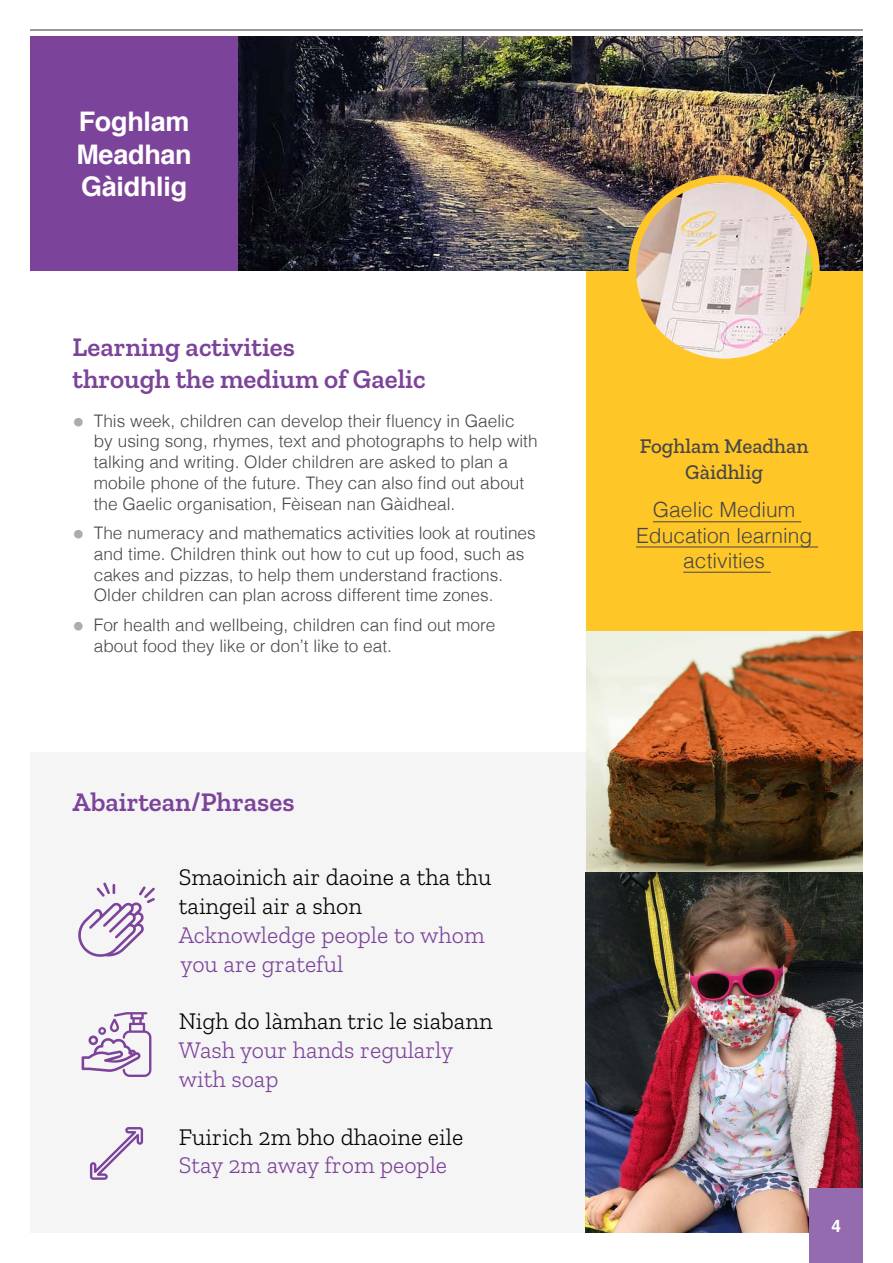
<style>
.page{position:relative;width:893px;height:1263px;background:#fff}
.page>*{position:absolute;margin:0;border:0;box-sizing:border-box;transform-origin:0 0}
.headers{font:600 27px/32.4px "Zilla Slab";color:#7c439a}
.header_2{font:700 27px/32.4px "Helvetica";letter-spacing:-.01em;color:#fff;text-align:justify}
.t1{font:300 24px/28.8px "Zilla Slab";color:#000}
.t2{font:300 24px/28.8px "Zilla Slab";color:#7c439a}
.Normal_text{font:300 21px/25.2px "Helvetica";color:#474747;text-align:center}
.Normal_text-2{font:500 21px/25.2px "Zilla Slab";color:#474747;text-align:center}
.t3{font:300 17.25px/20.7px "Helvetica";color:#474747}
.Normal_text-3{font:700 17.25px "Helvetica";color:#fff}
.s1{font-size:24px;color:#adadad}
</style>
<div class="page">
<div style="left:585px;top:271px;width:278px;height:360px;background:#ffc628"></div>
<hr style="left:653px;top:521px;width:148px;height:1px;background:#474747">
<hr style="left:636px;top:547px;width:182px;height:1px;background:#474747">
<hr style="left:683px;top:572px;width:88px;height:1px;background:#474747">
<img style="left:585px;top:631px;width:278px;height:602px">
<div style="left:30px;top:752px;width:555px;height:481px;background:#f5f5f5"></div>
<div style="left:30px;top:36px;width:208px;height:235px;background:#7c439a"></div>
<img style="left:238px;top:36px;width:625px;height:235px">
<hr style="left:30px;top:30px;width:833px;height:1px;background:#333">
<img style="left:632px;top:179px;width:184px;height:183px;border-radius:92px">
<div style="left:629px;top:175px;width:191px;height:191px;border:8px solid #ffc628;border-radius:50%"></div>
<svg style="left:82px;top:1012px;width:69px;height:65px"></svg>
<svg style="left:90px;top:1127px;width:53px;height:53px"></svg>
<svg style="left:78px;top:882px;width:77px;height:75px"></svg>
<div style="left:810px;top:1189px;width:53px;height:74px;background:#946bae"></div>
<p class="header_2" style="left:76px;top:106px;width:117px">Foghlam Meadhan Gàidhlig</p>
<p class="headers" style="left:73px;top:330px;width:355px">Learning activities<br>through the medium of Gaelic</p>
<p class="t3" style="left:94px;top:409px;width:445px;text-indent:-21px"><span class="s1">•</span> This week, children can develop their fluency in Gaelic by using song, rhymes, text and photographs to help with talking and writing. Older children are asked to plan a mobile phone of the future. They can also find out about the Gaelic organisation, Fèisean nan Gàidheal.</p>
<p class="t3" style="left:94px;top:522px;width:443px;text-indent:-21px"><span class="s1">•</span> The numeracy and mathematics activities look at routines and time. Children think out how to cut up food, such as cakes and pizzas, to help them understand fractions.<br>Older children can plan across different time zones.</p>
<p class="t3" style="left:94px;top:613px;width:403px;text-indent:-21px"><span class="s1">•</span> For health and wellbeing, children can find out more about food they like or don’t like to eat.</p>
<p class="headers" style="left:73px;top:786px;width:223px">Abairtean/Phrases</p>
<p class="t1" style="left:179px;top:863px;width:314px">Smaoinich air daoine a tha thu taingeil air a shon</p>
<p class="t2" style="left:179px;top:921px;width:307px">Acknowledge people to whom you are grateful</p>
<p class="t1" style="left:179px;top:1007px;width:315px">Nigh do làmhan tric le siabann</p>
<p class="t2" style="left:179px;top:1036px;width:276px">Wash your hands regularly with soap</p>
<p class="t1" style="left:179px;top:1122px;width:286px">Fuirich 2m bho dhaoine eile</p>
<p class="t2" style="left:179px;top:1151px;width:270px">Stay 2m away from people</p>
<p class="Normal_text-2" style="left:640px;top:434px;width:170px">Foghlam Meadhan<br>Gàidhlig</p>
<p class="Normal_text" style="left:636px;top:496px;width:178px">Gaelic Medium<br>Education learning activities</p>
<p class="Normal_text-3" style="left:832px;top:1212px;width:11px">4</p>
</div>
